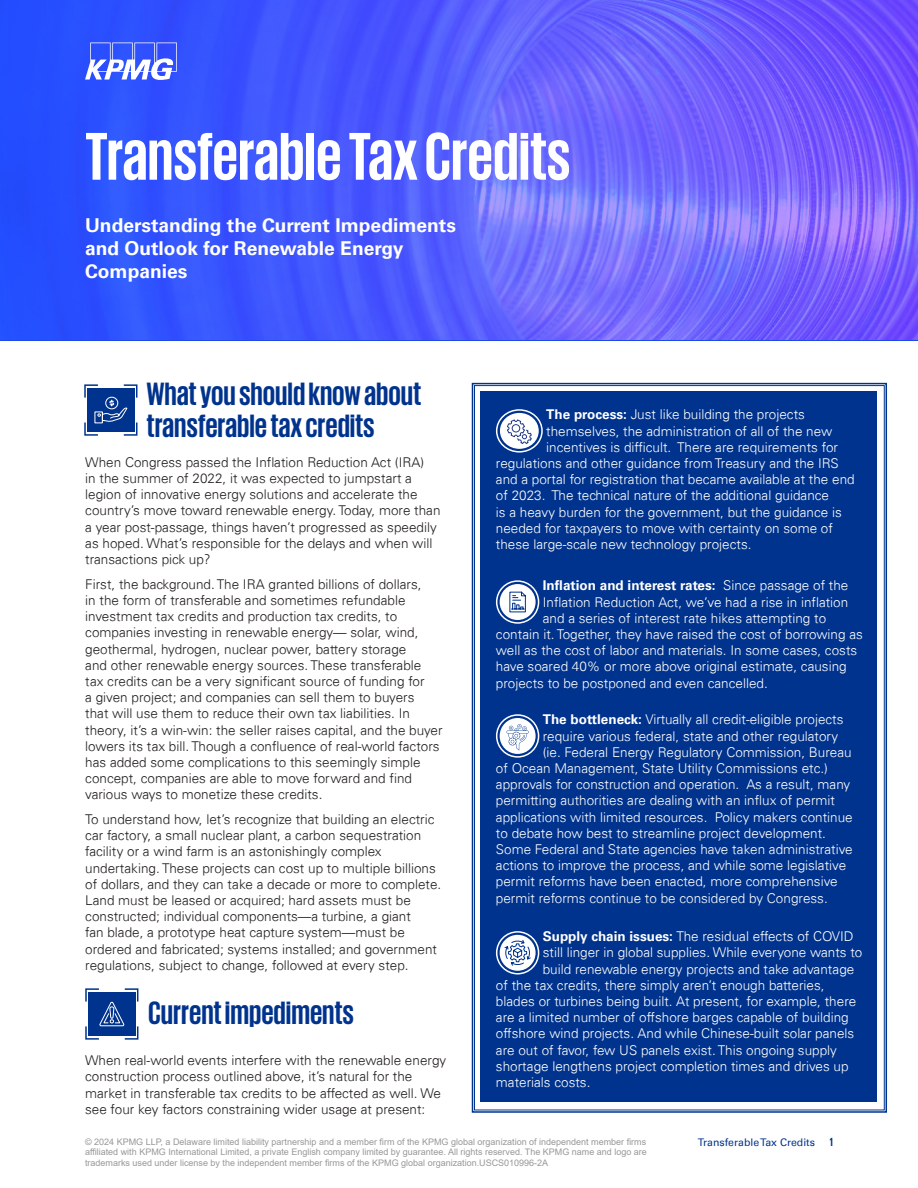
<style>
.page{position:relative;width:918px;height:1188px;background:#fff}
.page>*{position:absolute;margin:0;border:0;box-sizing:border-box;transform-origin:0 0}
.Heading{font:700 69px "KPMG";color:#fff}
.Subheading{font:700 33px/31.5px "KPMG";color:#00338d}
.SubHeading{font:700 19.2px/23.1px "Univers 65";color:#fff}
.Body_copy{font:300 13.5px "Univers 45";color:#fff}
.Body_copy-2{font:300 13.5px/16.2px "Univers 45";color:#231f20}
.Body_copy-3{font:700 13.5px "Univers 65";color:#fff}
.Title_60pt{font:700 12px "KPMG";color:#00338d}
.Title_60pt-2{font:10.5px "Univers 55 Roman";color:#00338d}
.t1{font:9px/10.8px "Arial";color:#989898;text-align:justify}
.s1{font-family:"Univers 65";font-weight:700}
.s2{font-family:"Univers 45";font-weight:300}
</style>
<div class="page">
<img style="left:0;top:0;width:918px;height:340px">
<svg style="left:85px;top:43px;width:92px;height:37px"></svg>
<svg style="left:471px;top:382px;width:416px;height:731px"></svg>
<div style="left:480px;top:392px;width:397px;height:710px;background:#00338d"></div>
<div style="left:496px;top:409px;width:47px;height:44px;border:2px solid #fff;border-radius:50%"></div>
<div style="left:501px;top:414px;width:37px;height:34px;background:#fff;border-radius:50%"></div>
<div style="left:500px;top:413px;width:39px;height:36px;border:2px solid #fff;border-radius:50%"></div>
<div style="left:496px;top:580px;width:43px;height:44px;border:2px solid #fff;border-radius:50%"></div>
<div style="left:500px;top:585px;width:35px;height:34px;background:#fff;border-radius:50%"></div>
<div style="left:500px;top:584px;width:36px;height:36px;border:2px solid #fff;border-radius:50%"></div>
<div style="left:496px;top:714px;width:43px;height:44px;border:2px solid #fff;border-radius:50%"></div>
<div style="left:500px;top:719px;width:35px;height:34px;background:#fff;border-radius:50%"></div>
<div style="left:500px;top:718px;width:36px;height:36px;border:2px solid #fff;border-radius:50%"></div>
<div style="left:496px;top:931px;width:43px;height:44px;border:2px solid #fff;border-radius:50%"></div>
<div style="left:500px;top:936px;width:35px;height:34px;background:#fff;border-radius:50%"></div>
<div style="left:500px;top:935px;width:36px;height:36px;border:2px solid #fff;border-radius:50%"></div>
<svg style="left:84px;top:384px;width:54px;height:52px"></svg>
<svg style="left:85px;top:988px;width:54px;height:52px"></svg>
<svg style="left:506px;top:419px;width:26px;height:26px"></svg>
<svg style="left:509px;top:591px;width:17px;height:22px"></svg>
<svg style="left:507px;top:724px;width:22px;height:27px"></svg>
<svg style="left:504px;top:939px;width:27px;height:27px"></svg>
<p class="Heading" style="left:85px;top:122px;width:487px">Transferable Tax Credits</p>
<p class="SubHeading" style="left:85px;top:213px;width:372px">Understanding the Current Impediments and Outlook for Renewable Energy<br>Companies</p>
<p class="Subheading" style="left:146px;top:377px;width:276px">What you should know about transferable tax credits</p>
<p class="Body_copy-2" style="left:85px;top:454px;width:357px">When Congress passed the Inflation Reduction Act (IRA)<br>in the summer of 2022, it was expected to jumpstart a legion of innovative energy solutions and accelerate the country’s move toward renewable energy. Today, more than a year post-passage, things haven’t progressed as speedily as hoped. What’s responsible for the delays and when will transactions pick up?</p>
<p class="Body_copy-2" style="left:85px;top:576px;width:359px">First, the background. The IRA granted billions of dollars,<br>in the form of transferable and sometimes refundable investment tax credits and production tax credits, to companies investing in renewable energy— solar, wind, geothermal, hydrogen, nuclear power, battery storage<br>and other renewable energy sources. These transferable tax credits can be a very significant source of funding for<br>a given project; and companies can sell them to buyers<br>that will use them to reduce their own tax liabilities. In theory, it’s a win-win: the seller raises capital, and the buyer lowers its tax bill. Though a confluence of real-world factors has added some complications to this seemingly simple concept, companies are able to move forward and find various ways to monetize these credits.</p>
<p class="Body_copy-2" style="left:85px;top:811px;width:358px">To understand how, let’s recognize that building an electric car factory, a small nuclear plant, a carbon sequestration facility or a wind farm is an astonishingly complex undertaking. These projects can cost up to multiple billions of dollars, and they can take a decade or more to complete.<br>Land must be leased or acquired; hard assets must be constructed; individual components—a turbine, a giant<br>fan blade, a prototype heat capture system—must be ordered and fabricated; systems installed; and government regulations, subject to change, followed at every step.</p>
<p class="Subheading" style="left:148px;top:996px;width:207px">Current impediments</p>
<p class="Body_copy-2" style="left:85px;top:1052px;width:363px">When real-world events interfere with the renewable energy construction process outlined above, it’s natural for the market in transferable tax credits to be affected as well. We see four key factors constraining wider usage at present:</p>
<p class="Body_copy" style="left:546px;top:406px;width:260px"><span class="s1">The process:</span> Just like building the projects</p>
<p class="Body_copy" style="left:546px;top:423px;width:288px">themselves, the administration of all of the new</p>
<p class="Body_copy" style="left:546px;top:439px;width:293px">incentives is difficult. There are requirements for</p>
<p class="Body_copy" style="left:496px;top:455px;width:344px">regulations and other guidance from Treasury and the IRS</p>
<p class="Body_copy" style="left:496px;top:471px;width:360px">and a portal for registration that became available at the end</p>
<p class="Body_copy" style="left:496px;top:487px;width:335px">of 2023. The technical nature of the additional guidance</p>
<p class="Body_copy" style="left:496px;top:504px;width:347px">is a heavy burden for the government, but the guidance is</p>
<p class="Body_copy" style="left:496px;top:520px;width:339px">needed for taxpayers to move with certainty on some of</p>
<p class="Body_copy" style="left:496px;top:536px;width:257px">these large-scale new technology projects.</p>
<p class="Body_copy-3" style="left:543px;top:578px;width:307px">Inflation and interest rates: <span class="s2">Since passage of the</span></p>
<p class="Body_copy" style="left:543px;top:594px;width:307px">Inflation Reduction Act, we’ve had a rise in inflation</p>
<p class="Body_copy" style="left:543px;top:610px;width:285px">and a series of interest rate hikes attempting to</p>
<p class="Body_copy" style="left:496px;top:626px;width:368px">contain it. Together, they have raised the cost of borrowing as</p>
<p class="Body_copy" style="left:496px;top:642px;width:363px">well as the cost of labor and materials. In some cases, costs</p>
<p class="Body_copy" style="left:496px;top:659px;width:352px">have soared 40% or more above original estimate, causing</p>
<p class="Body_copy" style="left:496px;top:675px;width:273px">projects to be postponed and even cancelled.</p>
<p class="Body_copy" style="left:543px;top:711px;width:302px"><span class="s1">The bottleneck:</span> Virtually all credit-eligible projects</p>
<p class="Body_copy" style="left:543px;top:728px;width:297px">require various federal, state and other regulatory</p>
<p class="Body_copy" style="left:543px;top:744px;width:310px">(ie. Federal Energy Regulatory Commission, Bureau</p>
<p class="Body_copy" style="left:496px;top:760px;width:334px">of Ocean Management, State Utility Commissions etc.)</p>
<p class="Body_copy" style="left:496px;top:776px;width:356px">approvals for construction and operation. As a result, many</p>
<p class="Body_copy" style="left:496px;top:792px;width:341px">permitting authorities are dealing with an influx of permit</p>
<p class="Body_copy" style="left:496px;top:809px;width:358px">applications with limited resources. Policy makers continue</p>
<p class="Body_copy" style="left:496px;top:825px;width:332px">to debate how best to streamline project development.</p>
<p class="Body_copy" style="left:496px;top:841px;width:358px">Some Federal and State agencies have taken administrative</p>
<p class="Body_copy" style="left:496px;top:857px;width:352px">actions to improve the process, and while some legislative</p>
<p class="Body_copy" style="left:496px;top:873px;width:343px">permit reforms have been enacted, more comprehensive</p>
<p class="Body_copy" style="left:496px;top:890px;width:333px">permit reforms continue to be considered by Congress.</p>
<p class="Body_copy" style="left:543px;top:928px;width:312px"><span class="s1">Supply chain issues:</span> The residual effects of COVID</p>
<p class="Body_copy" style="left:543px;top:945px;width:321px">still linger in global supplies. While everyone wants to</p>
<p class="Body_copy" style="left:543px;top:961px;width:313px">build renewable energy projects and take advantage</p>
<p class="Body_copy" style="left:496px;top:977px;width:330px">of the tax credits, there simply aren’t enough batteries,</p>
<p class="Body_copy" style="left:496px;top:993px;width:362px">blades or turbines being built. At present, for example, there</p>
<p class="Body_copy" style="left:496px;top:1009px;width:354px">are a limited number of offshore barges capable of building</p>
<p class="Body_copy" style="left:496px;top:1026px;width:360px">offshore wind projects. And while Chinese-built solar panels</p>
<p class="Body_copy" style="left:496px;top:1042px;width:343px">are out of favor, few US panels exist. This ongoing supply</p>
<p class="Body_copy" style="left:496px;top:1058px;width:354px">shortage lengthens project completion times and drives up</p>
<p class="Body_copy" style="left:496px;top:1074px;width:96px">materials costs.</p>
<p class="t1" style="left:85px;top:1136px;width:563px">© 2024 KPMG LLP, a Delaware limited liability partnership and a member firm of the KPMG global organization of independent member firms affiliated with KPMG International Limited, a private English company limited by guarantee. All rights reserved. The KPMG name and logo are trademarks used under license by the independent member firms of the KPMG global organization.USCS010996-2A</p>
<p class="Title_60pt-2" style="left:698px;top:1136px;width:119px">Transferable Tax Credits</p>
<p class="Title_60pt" style="left:830px;top:1136px;width:5px">1</p>
</div>
